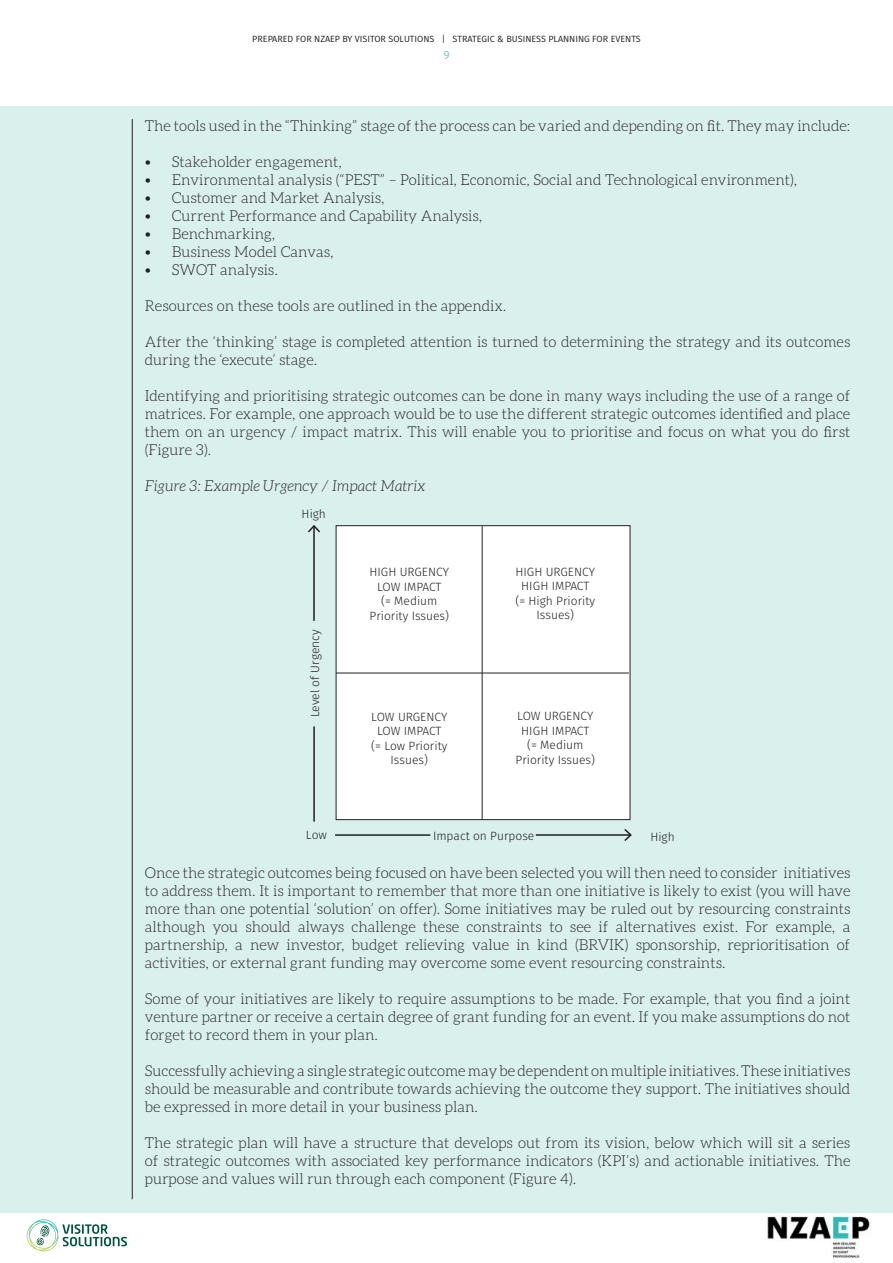
<style>
.page{position:relative;width:893px;height:1263px;background:#fff}
.page>*{position:absolute;margin:0;border:0;box-sizing:border-box;transform-origin:0 0}
.t1{font:300 15px/18px "Aleo";color:#231f20;text-align:justify}
.t2{font:italic 300 15px "Aleo";color:#231f20}
.t3{font:300 12px/14.4px "Fira Sans";color:#231f20;text-align:center}
.t4{font:12px "Fira Sans";color:#83cec3}
.t5{font:9px "Fira Sans";color:#231f20}
</style>
<div class="page">
<svg style="left:26px;top:1219px;width:101px;height:32px"></svg>
<div style="left:0;top:106px;width:893px;height:1107px;background:#daf0ed"></div>
<hr style="left:132px;top:119px;width:1px;height:1080px;background:#231f20">
<img style="left:767px;top:1215px;width:103px;height:43px">
<div style="left:336px;top:526px;width:294px;height:294px;background:#fff"></div>
<div style="left:336px;top:525px;width:294px;height:295px;border:1px solid #231f20"></div>
<hr style="left:336px;top:673px;width:293px;height:1px;background:#231f20">
<hr style="left:482px;top:526px;width:1px;height:293px;background:#231f20">
<hr style="left:536px;top:834px;width:95px;height:2px;background:#231f20">
<svg style="left:623px;top:829px;width:9px;height:12px"></svg>
<hr style="left:335px;top:834px;width:95px;height:2px;background:#231f20">
<hr style="left:313px;top:526px;width:2px;height:95px;background:#231f20">
<svg style="left:308px;top:525px;width:12px;height:9px"></svg>
<hr style="left:313px;top:726px;width:2px;height:96px;background:#231f20">
<p class="t5" style="left:252px;top:32px;width:390px">PREPARED FOR NZAEP BY VISITOR SOLUTIONS | STRATEGIC &amp; BUSINESS PLANNING FOR EVENTS</p>
<p class="t4" style="left:443px;top:46px;width:8px">9</p>
<p class="t1" style="left:145px;top:117px;width:707px">The tools used in the “Thinking” stage of the process can be varied and depending on fit. They may include:</p>
<p class="t1" style="left:145px;top:153px;width:199px">• Stakeholder engagement,</p>
<p class="t1" style="left:145px;top:171px;width:654px">• Environmental analysis (“PEST” – Political, Economic, Social and Technological environment),</p>
<p class="t1" style="left:145px;top:189px;width:241px">• Customer and Market Analysis,</p>
<p class="t1" style="left:145px;top:207px;width:339px">• Current Performance and Capability Analysis,</p>
<p class="t1" style="left:145px;top:225px;width:132px">• Benchmarking,</p>
<p class="t1" style="left:145px;top:243px;width:190px">• Business Model Canvas,</p>
<p class="t1" style="left:145px;top:261px;width:134px">• SWOT analysis.</p>
<p class="t1" style="left:145px;top:297px;width:363px">Resources on these tools are outlined in the appendix.</p>
<p class="t1" style="left:145px;top:333px;width:707px">After the ‘thinking’ stage is completed attention is turned to determining the strategy and its outcomes during the ‘execute’ stage.</p>
<p class="t1" style="left:145px;top:387px;width:707px">Identifying and prioritising strategic outcomes can be done in many ways including the use of a range of matrices. For example, one approach would be to use the different strategic outcomes identified and place them on an urgency / impact matrix. This will enable you to prioritise and focus on what you do first (Figure 3).</p>
<p class="t2" style="left:145px;top:478px;width:282px">Figure 3: Example Urgency / Impact Matrix</p>
<p class="t3" style="left:302px;top:506px;width:26px">High</p>
<p class="t3" style="left:308px;top:717px;width:89px;rotate:-90deg">Level of Urgency</p>
<p class="t3" style="left:369px;top:565px;width:81px">HIGH URGENCY</p>
<p class="t3" style="left:377px;top:579px;width:66px">LOW IMPACT</p>
<p class="t3" style="left:369px;top:594px;width:81px">(= Medium<br>Priority Issues)</p>
<p class="t3" style="left:371px;top:709px;width:78px">LOW URGENCY</p>
<p class="t3" style="left:377px;top:724px;width:66px">LOW IMPACT</p>
<p class="t3" style="left:371px;top:738px;width:78px">(= Low Priority<br>Issues)</p>
<p class="t3" style="left:515px;top:564px;width:81px">HIGH URGENCY</p>
<p class="t3" style="left:521px;top:579px;width:70px">HIGH IMPACT</p>
<p class="t3" style="left:515px;top:593px;width:81px">(= High Priority<br>Issues)</p>
<p class="t3" style="left:517px;top:709px;width:78px">LOW URGENCY</p>
<p class="t3" style="left:521px;top:723px;width:70px">HIGH IMPACT</p>
<p class="t3" style="left:515px;top:738px;width:81px">(= Medium<br>Priority Issues)</p>
<p class="t3" style="left:306px;top:828px;width:22px">Low</p>
<p class="t3" style="left:650px;top:830px;width:26px">High</p>
<p class="t3" style="left:433px;top:829px;width:103px">Impact on Purpose</p>
<p class="t1" style="left:145px;top:864px;width:707px">Once the strategic outcomes being focused on have been selected you will then need to consider initiatives to address them. It is important to remember that more than one initiative is likely to exist (you will have more than one potential ‘solution’ on offer). Some initiatives may be ruled out by resourcing constraints although you should always challenge these constraints to see if alternatives exist. For example, a partnership, a new investor, budget relieving value in kind (BRVIK) sponsorship, reprioritisation of activities, or external grant funding may overcome some event resourcing constraints.</p>
<p class="t1" style="left:145px;top:990px;width:707px">Some of your initiatives are likely to require assumptions to be made. For example, that you find a joint venture partner or receive a certain degree of grant funding for an event. If you make assumptions do not forget to record them in your plan.</p>
<p class="t1" style="left:145px;top:1062px;width:707px">Successfully achieving a single strategic outcome may be dependent on multiple initiatives. These initiatives should be measurable and contribute towards achieving the outcome they support. The initiatives should be expressed in more detail in your business plan.</p>
<p class="t1" style="left:145px;top:1134px;width:707px">The strategic plan will have a structure that develops out from its vision, below which will sit a series of strategic outcomes with associated key performance indicators (KPI’s) and actionable initiatives. The purpose and values will run through each component (Figure 4).</p>
</div>
